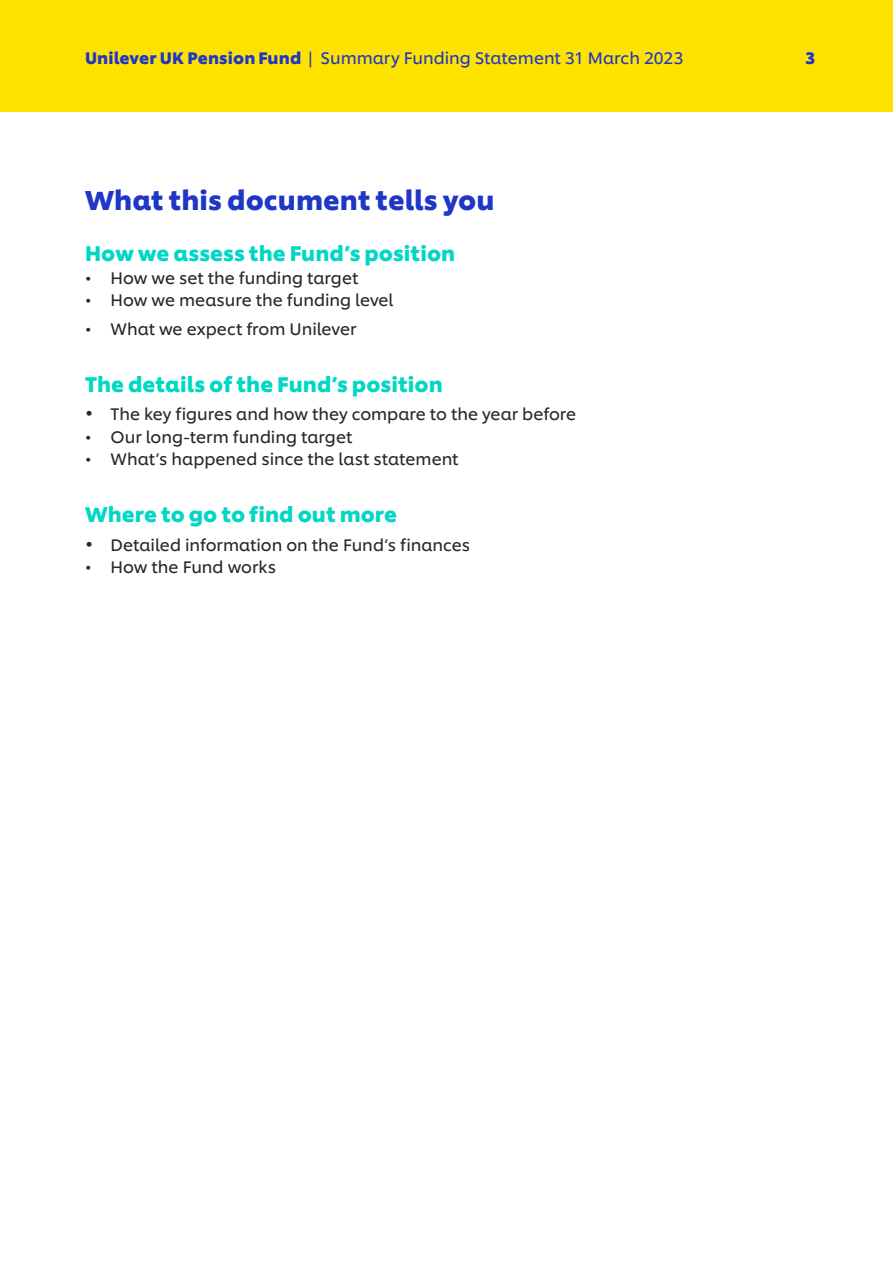
<style>
.page{position:relative;width:893px;height:1263px;background:#fff}
.page>*{position:absolute;margin:0;border:0;box-sizing:border-box;transform-origin:0 0}
.t1{font:700 27px "Unilever Shilling";letter-spacing:.005em;color:#1f36c7}
.t2{font:700 21px "Unilever Shilling";letter-spacing:.005em;color:#00d7c4}
.t3{font:16.5px "Unilever Shilling";color:#282827}
.t4{font:16.5px "Unilever Shilling";color:#1f36c7}
.t5{font:700 16.5px "Unilever Shilling";color:#1f36c7}
.s1{font-weight:700}
.s2{font-size:21px}
</style>
<div class="page">
<div style="left:0;top:0;width:893px;height:112px;background:#ffe300"></div>
<p class="t4" style="left:85px;top:46px;width:600px"><span class="s1">Unilever UK Pension Fund</span> | Summary Funding Statement 31 March 2023</p>
<p class="t5" style="left:805px;top:45px;width:12px">3</p>
<h1 class="t1" style="left:85px;top:179px;width:411px">What this document tells you</h1>
<p class="t2" style="left:85px;top:237px;width:372px">How we assess the Fund’s position</p>
<p class="t3" style="left:85px;top:265px;width:275px">• How we set the funding target</p>
<p class="t3" style="left:85px;top:288px;width:310px">• How we measure the funding level</p>
<p class="t3" style="left:85px;top:316px;width:273px">• What we expect from Unilever</p>
<p class="t2" style="left:85px;top:367px;width:359px">The details of the Fund’s position</p>
<p class="t3" style="left:85px;top:402px;width:493px"><span class="s2">•</span> The key figures and how they compare to the year before</p>
<p class="t3" style="left:85px;top:424px;width:269px">• Our long-term funding target</p>
<p class="t3" style="left:85px;top:447px;width:375px">• What’s happened since the last statement</p>
<p class="t2" style="left:85px;top:498px;width:314px">Where to go to find out more</p>
<p class="t3" style="left:85px;top:532px;width:387px"><span class="s2">•</span> Detailed information on the Fund’s finances</p>
<p class="t3" style="left:85px;top:555px;width:192px">• How the Fund works</p>
</div>
